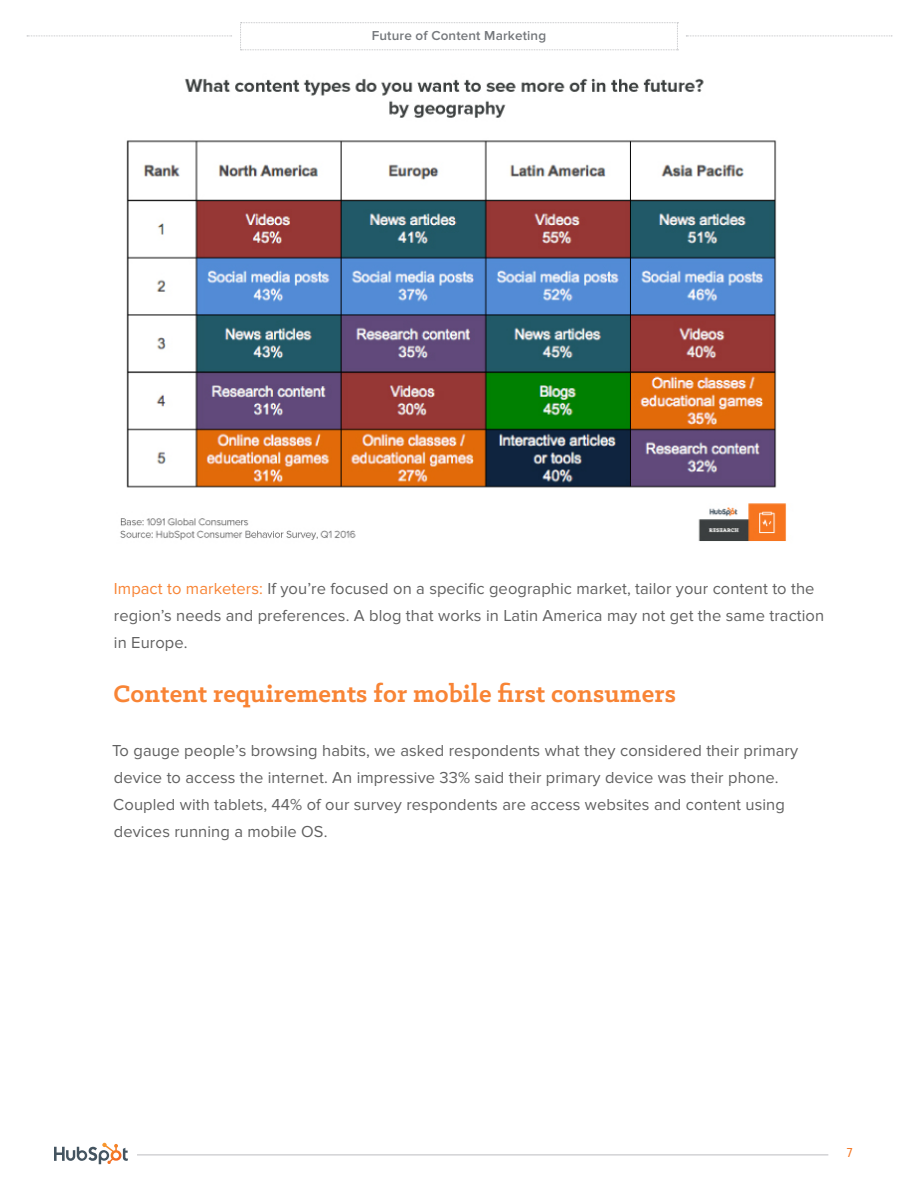
<style>
.page{position:relative;width:918px;height:1188px;background:#fff}
.page>*{position:absolute;margin:0;border:0;box-sizing:border-box;transform-origin:0 0}
.Paragraph_Style_1{font:700 27px "Klinic Slab";letter-spacing:.005em;color:#f88435}
.Paragraph_Style_1-2{font:16.5px/27px "Proxima Nova";letter-spacing:.005em;color:#616161}
.t1{font:600 13.5px "Proxima Nova";letter-spacing:.01em;color:#75787c}
.t2{font:13.5px "Proxima Nova Cond";color:#f47521}
.s1{color:#f88435}
</style>
<div class="page">
<hr style="left:137px;top:1155px;width:691px;height:1px;background:#bcbdc0">
<svg style="left:686px;top:36px;width:206px;height:1px"></svg>
<svg style="left:27px;top:36px;width:205px;height:1px"></svg>
<svg style="left:54px;top:1143px;width:74px;height:21px"></svg>
<svg style="left:240px;top:22px;width:438px;height:28px"></svg>
<img style="left:120px;top:78px;width:667px;height:463px">
<p class="t1" style="left:372px;top:28px;width:176px">Future of Content Marketing</p>
<p class="Paragraph_Style_1-2" style="left:114px;top:575px;width:712px"><span class="s1">Impact to marketers:</span> If you’re focused on a specific geographic market, tailor your content to the region’s needs and preferences. A blog that works in Latin America may not get the same traction in Europe.</p>
<p class="Paragraph_Style_1" style="left:114px;top:676px;width:564px">Content requirements for mobile first consumers</p>
<p class="Paragraph_Style_1-2" style="left:112px;top:737px;width:688px">To gauge people’s browsing habits, we asked respondents what they considered their primary device to access the internet. An impressive 33% said their primary device was their phone.<br>Coupled with tablets, 44% of our survey respondents are access websites and content using devices running a mobile OS.</p>
<p class="t2" style="left:847px;top:1147px;width:7px">7</p>
</div>
